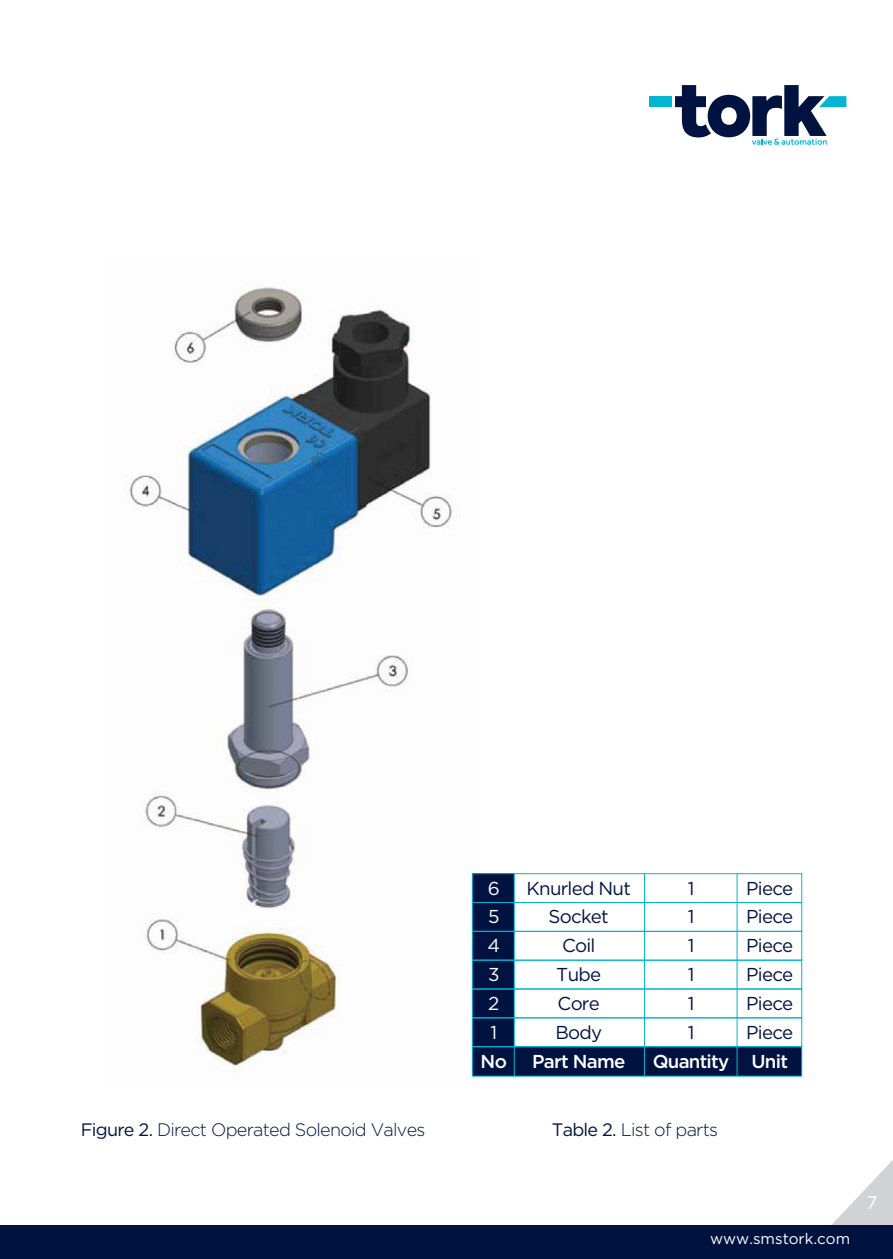
<style>
.page{position:relative;width:893px;height:1259px;background:#fff}
.page>*{position:absolute;margin:0;border:0;box-sizing:border-box;transform-origin:0 0}
.t1{font:18.6px/28.8px "Gotham HTF";letter-spacing:-.04em;color:#001340;text-align:justify}
.t2{font:500 18.6px "Gotham HTF";letter-spacing:-.04em;color:#fff}
.t3{font:18.6px "Gotham HTF";color:#fff}
.t4{font:18.3px "Gotham HTF";color:#fff}
.t5{font:300 18px "Gotham HTF";letter-spacing:-.04em;color:#001340}
.t6{font:15.3px "Gotham HTF";color:#fff}
.s1{font-weight:400}
</style>
<div class="page">
<svg style="left:832px;top:1160px;width:61px;height:65px"></svg>
<div style="left:0;top:1225px;width:893px;height:34px;background:#001340"></div>
<svg style="left:675px;top:85px;width:171px;height:60px"></svg>
<div style="left:650px;top:96px;width:22px;height:11px;background:#00b5d1"></div>
<img style="left:129px;top:286px;width:370px;height:791px">
<div style="left:472px;top:1046px;width:330px;height:30px;background:#001340"></div>
<div style="left:472px;top:873px;width:42px;height:203px;background:#001340"></div>
<div style="left:472px;top:873px;width:330px;height:30px;border:1px solid #00b5d1"></div>
<div style="left:472px;top:902px;width:330px;height:29px;border:1px solid #00b5d1"></div>
<div style="left:472px;top:931px;width:330px;height:29px;border:1px solid #00b5d1"></div>
<div style="left:472px;top:960px;width:330px;height:29px;border:1px solid #00b5d1"></div>
<div style="left:472px;top:988px;width:330px;height:30px;border:1px solid #00b5d1"></div>
<div style="left:472px;top:1017px;width:330px;height:30px;border:1px solid #00b5d1"></div>
<div style="left:472px;top:1046px;width:330px;height:30px;border:1px solid #00b5d1"></div>
<hr style="left:514px;top:873px;width:1px;height:203px;background:#00b5d1">
<hr style="left:644px;top:873px;width:1px;height:203px;background:#00b5d1">
<hr style="left:736px;top:873px;width:2px;height:203px;background:#00b5d1">
<p class="t3" style="left:488px;top:877px;width:14px">6</p>
<p class="t1" style="left:527px;top:873px;width:106px">Knurled Nut</p>
<p class="t3" style="left:488px;top:906px;width:13px">5</p>
<p class="t1" style="left:549px;top:902px;width:62px">Socket</p>
<p class="t3" style="left:487px;top:935px;width:14px">4</p>
<p class="t1" style="left:562px;top:931px;width:35px">Coil</p>
<p class="t3" style="left:488px;top:964px;width:13px">3</p>
<p class="t1" style="left:556px;top:959px;width:46px">Tube</p>
<p class="t3" style="left:488px;top:993px;width:13px">2</p>
<p class="t1" style="left:558px;top:988px;width:44px">Core</p>
<p class="t3" style="left:490px;top:1021px;width:8px">1</p>
<p class="t1" style="left:555px;top:1017px;width:48px">Body</p>
<p class="t1" style="left:688px;top:873px;width:8px">1</p>
<p class="t1" style="left:746px;top:873px;width:49px">Piece<br>Piece</p>
<p class="t1" style="left:688px;top:902px;width:8px">1<br>1<br>1<br>1<br>1</p>
<p class="t1" style="left:746px;top:931px;width:49px">Piece Piece Piece Piece</p>
<p class="t2" style="left:481px;top:1051px;width:28px">No</p>
<p class="t2" style="left:532px;top:1051px;width:95px">Part Name</p>
<p class="t2" style="left:653px;top:1051px;width:78px">Quantity</p>
<p class="t5" style="left:81px;top:1119px;width:346px"><span class="s1">Figure 2.</span> Direct Operated Solenoid Valves</p>
<p class="t5" style="left:552px;top:1119px;width:168px"><span class="s1">Table 2.</span> List of parts</p>
<p class="t2" style="left:751px;top:1051px;width:38px">Unit</p>
<p class="t6" style="left:710px;top:1229px;width:142px">www.smstork.com</p>
<p class="t4" style="left:866px;top:1192px;width:12px">7</p>
</div>
